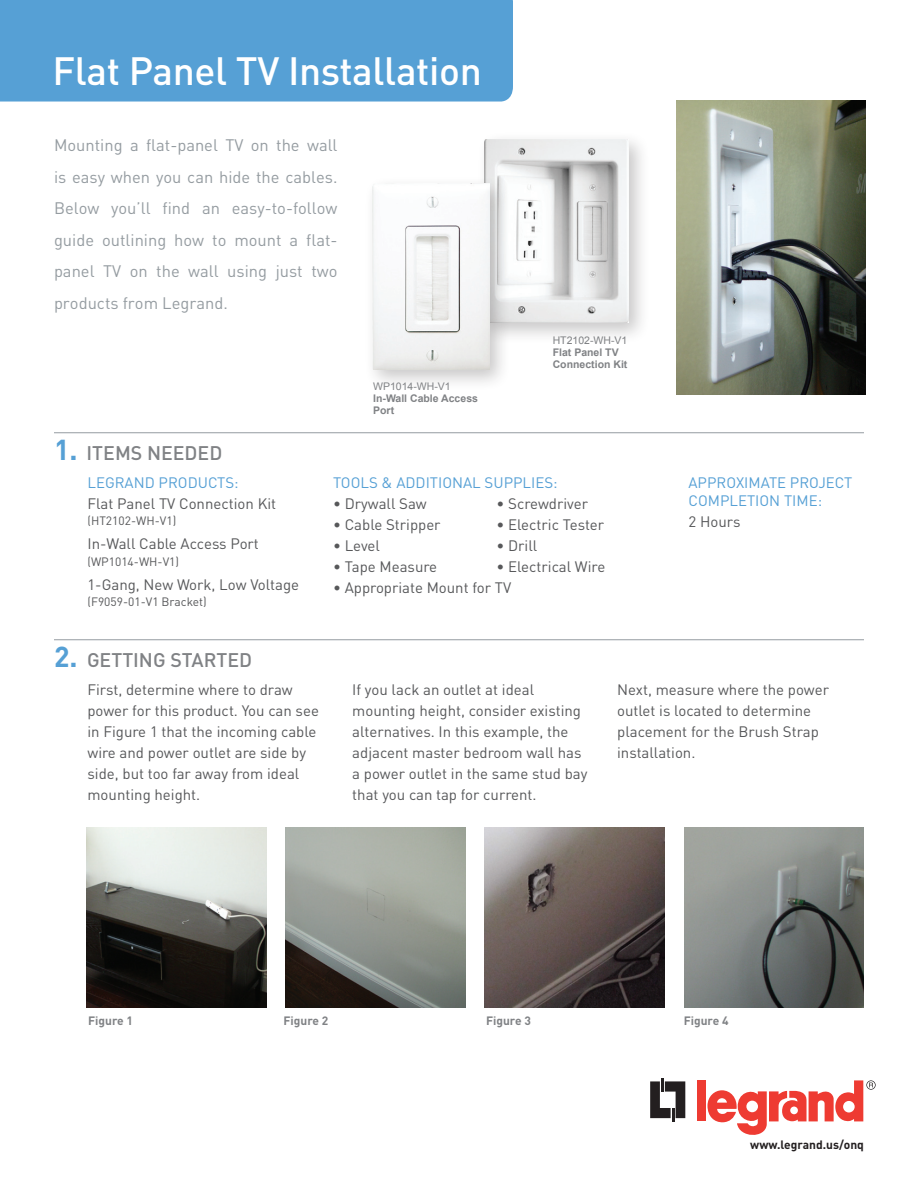
<style>
.page{position:relative;width:918px;height:1188px;background:#fff}
.page>*{position:absolute;margin:0;border:0;box-sizing:border-box;transform-origin:0 0}
.t1{font:500 39px "DIN";letter-spacing:-.01em;color:#fff}
.t2{font:500 19.5px "DIN";color:#808285}
.t3{font:16.5px/31.5px "DIN";color:#959ca1;text-align:justify}
.t4{font:15px/21px "DIN";color:#57585a}
.t5{font:15px/18px "DIN";color:#56a0d5}
.t6{font:12px "DIN";color:#57585a}
.t7{font:700 12px "DIN";color:#808285}
.t8{font:700 12px "DIN";color:#231f20}
.t9{font:700 10.5px/12px "Arial";color:#808285}
.t10{font:10.5px "Arial";color:#808285}
.s1{font-weight:700;font-size:28.5px;color:#56a0d5}
</style>
<div class="page">
<div style="left:0;top:0;width:513px;height:102px;background:#56a0d5"></div>
<hr style="left:54px;top:432px;width:810px;height:1px;background:#959ca1">
<hr style="left:661px;top:1078px;width:3px;height:14px;background:#231f20">
<svg style="left:650px;top:1081px;width:35px;height:40px"></svg>
<div style="left:697px;top:1080px;width:9px;height:41px;background:#ee3b32"></div>
<svg style="left:707px;top:1080px;width:169px;height:55px"></svg>
<img style="left:676px;top:100px;width:190px;height:294px">
<div style="left:476px;top:131px;width:174px;height:213px;background:#231f20;opacity:.25"></div>
<img style="left:485px;top:140px;width:144px;height:182px">
<div style="left:364px;top:175px;width:147px;height:216px;background:#231f20;opacity:.25"></div>
<img style="left:372px;top:184px;width:117px;height:185px">
<hr style="left:54px;top:639px;width:810px;height:1px;background:#959ca1">
<img style="left:87px;top:827px;width:180px;height:180px">
<img style="left:286px;top:827px;width:180px;height:180px">
<img style="left:485px;top:827px;width:180px;height:180px">
<img style="left:684px;top:827px;width:180px;height:180px">
<h1 class="t1" style="left:52px;top:46px;width:431px">FLAT PANEL TV INSTALLATION</h1>
<p class="t3" style="left:54px;top:129px;width:285px">Mounting a flat-panel TV on the wall is easy when you can hide the cables.<br>Below you’ll find an easy-to-follow guide outlining how to mount a flat&shy;panel TV on the wall using just two products from Legrand.</p>
<h2 class="t2" style="left:54px;top:441px;width:170px"><span class="s1">1.</span> ITEMS NEEDED</h2>
<p class="t10" style="left:373px;top:380px;width:79px">WP1014-WH-V1</p>
<p class="t9" style="left:373px;top:393px;width:106px">In-Wall Cable Access<br>Port</p>
<p class="t10" style="left:553px;top:333px;width:76px">HT2102-WH-V1</p>
<p class="t9" style="left:553px;top:346px;width:76px">Flat Panel TV<br>Connection Kit</p>
<p class="t5" style="left:87px;top:473px;width:153px">Legrand Products:</p>
<p class="t4" style="left:87px;top:493px;width:190px">Flat Panel TV Connection Kit</p>
<p class="t6" style="left:87px;top:513px;width:90px">(HT2102-WH-V1)</p>
<p class="t4" style="left:87px;top:533px;width:173px">In-Wall Cable Access Port</p>
<p class="t6" style="left:87px;top:554px;width:93px">(WP1014-WH-V1)</p>
<p class="t4" style="left:87px;top:574px;width:213px">1-Gang, New Work, Low Voltage</p>
<p class="t6" style="left:87px;top:594px;width:121px">(F9059-01-V1 Bracket)</p>
<p class="t5" style="left:333px;top:473px;width:179px">Tools &amp; Additional Suppli</p>
<p class="t5" style="left:535px;top:473px;width:24px">es:</p>
<p class="t4" style="left:333px;top:493px;width:95px">• D rywall Saw</p>
<p class="t4" style="left:496px;top:493px;width:93px">• Screwdriver</p>
<p class="t4" style="left:333px;top:514px;width:109px">• Cable Stripper</p>
<p class="t4" style="left:496px;top:514px;width:109px">• E lectric Tester</p>
<p class="t4" style="left:333px;top:535px;width:49px">• Level</p>
<p class="t4" style="left:496px;top:535px;width:42px">• Drill</p>
<p class="t4" style="left:333px;top:556px;width:106px">• Tape Measure</p>
<p class="t4" style="left:496px;top:556px;width:110px">• Electrical Wire</p>
<p class="t4" style="left:333px;top:577px;width:180px">• Appropriate Mount for TV</p>
<p class="t5" style="left:688px;top:473px;width:165px;text-indent:28px">roximate Project<br>Compl</p>
<p class="t5" style="left:688px;top:473px;width:11px">App</p>
<p class="t5" style="left:738px;top:491px;width:86px">etion Tim e:</p>
<p class="t4" style="left:688px;top:511px;width:53px">2 Hours</p>
<h2 class="t2" style="left:54px;top:648px;width:69px"><span class="s1">2.</span> GETTING</h2>
<h2 class="t2" style="left:170px;top:648px;width:83px">STARTED</h2>
<p class="t4" style="left:87px;top:678px;width:233px">First, determine where to draw power for this product. You can see in Figure 1 that the incoming cable wire and power outlet are side by side, but too far away from ideal mounting height.</p>
<p class="t4" style="left:352px;top:678px;width:237px">If you lack an outlet at ideal mounting height, consider existing alternatives. In this example, the adjacent master bedroom wall has a power outlet in the same stud bay that you can tap for current.</p>
<p class="t4" style="left:617px;top:678px;width:213px">N ext, measure where the power outlet is located to determine placement for the Brush Strap installation.</p>
<p class="t7" style="left:88px;top:1012px;width:46px">Figure 1</p>
<p class="t7" style="left:284px;top:1012px;width:46px">Figure 2</p>
<p class="t7" style="left:486px;top:1012px;width:46px">Figure 3</p>
<p class="t7" style="left:684px;top:1012px;width:46px">Figure 4</p>
<p class="t8" style="left:750px;top:1137px;width:115px">www.legrand.us/onq</p>
</div>
